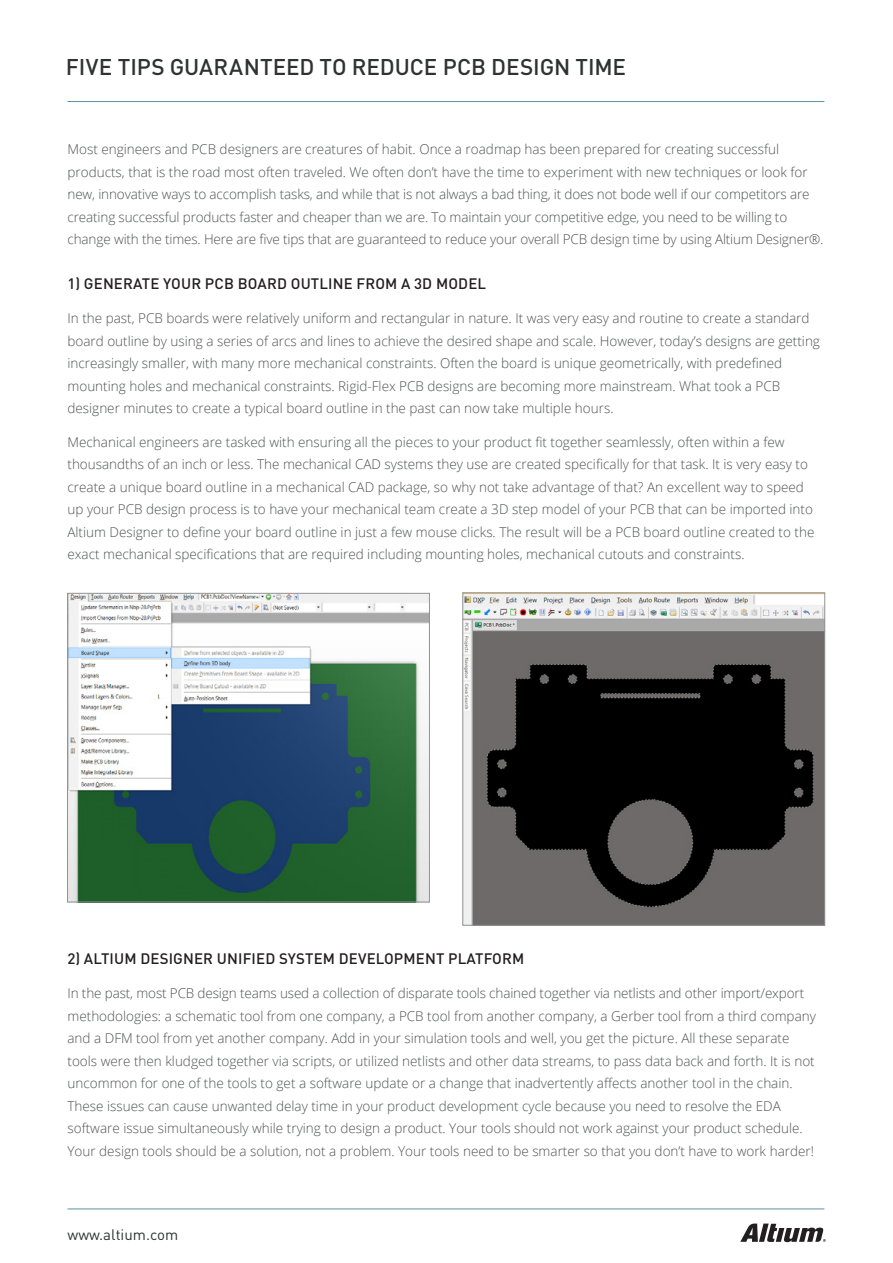
<style>
.page{position:relative;width:893px;height:1263px;background:#fff}
.page>*{position:absolute;margin:0;border:0;box-sizing:border-box;transform-origin:0 0}
.t1{font:500 22.5px "DIN Pro";letter-spacing:-.005em;color:#303232}
.Heading_1{font:500 15px "DIN Pro";letter-spacing:.01em;color:#231f20}
.t2{font:15px "DIN Pro";color:#303232}
.Body_Text{font:300 13.5px/22.5px "Open Sans";color:#4f5151}
</style>
<div class="page">
<hr style="left:68px;top:1208px;width:756px;height:1px;background:#5b93a1">
<hr style="left:68px;top:101px;width:756px;height:1px;background:#5b93a1">
<svg style="left:740px;top:1223px;width:86px;height:19px"></svg>
<img style="left:69px;top:595px;width:359px;height:305px">
<div style="left:67px;top:593px;width:363px;height:309px;border:1px solid #919396"></div>
<img style="left:464px;top:595px;width:359px;height:329px">
<div style="left:462px;top:593px;width:363px;height:333px;border:1px solid #919396"></div>
<h1 class="t1" style="left:66px;top:49px;width:562px">FIVE TIPS GUARANTEED TO REDUCE PCB DESIGN TIME</h1>
<p class="Body_Text" style="left:68px;top:138px;width:757px">Most engineers and PCB designers are creatures of habit. Once a roadmap has been prepared for creating successful products, that is the road most often traveled. We often don’t have the time to experiment with new techniques or look for new, innovative ways to accomplish tasks, and while that is not always a bad thing, it does not bode well if our competitors are creating successful products faster and cheaper than we are. To maintain your competitive edge, you need to be willing to change with the times. Here are five tips that are guaranteed to reduce your overall PCB design time by using Altium Designer®.</p>
<p class="Heading_1" style="left:68px;top:272px;width:420px">1) GENERATE YOUR PCB BOARD OUTLINE FROM A 3D MODEL</p>
<p class="Body_Text" style="left:68px;top:307px;width:754px">In the past, PCB boards were relatively uniform and rectangular in nature. It was very easy and routine to create a standard board outline by using a series of arcs and lines to achieve the desired shape and scale. However, today’s designs are getting increasingly smaller, with many more mechanical constraints. Often the board is unique geometrically, with predefined mounting holes and mechanical constraints. Rigid-Flex PCB designs are becoming more mainstream. What took a PCB designer minutes to create a typical board outline in the past can now take multiple hours.</p>
<p class="Body_Text" style="left:68px;top:430px;width:748px">Mechanical engineers are tasked with ensuring all the pieces to your product fit together seamlessly, often within a few thousandths of an inch or less. The mechanical CAD systems they use are created specifically for that task. It is very easy to create a unique board outline in a mechanical CAD package, so why not take advantage of that? An excellent way to speed up your PCB design process is to have your mechanical team create a 3D step model of your PCB that can be imported into Altium Designer to define your board outline in just a few mouse clicks. The result will be a PCB board outline created to the exact mechanical specifications that are required including mounting holes, mechanical cutouts and constraints.</p>
<p class="Heading_1" style="left:68px;top:947px;width:458px">2) ALTIUM DESIGNER UNIFIED SYSTEM DEVELOPMENT PLATFORM</p>
<p class="Body_Text" style="left:68px;top:982px;width:750px">In the past, most PCB design teams used a collection of disparate tools chained together via netlists and other import/export methodologies: a schematic tool from one company, a PCB tool from another company, a Gerber tool from a third company and a DFM tool from yet another company. Add in your simulation tools and well, you get the picture. All these separate tools were then kludged together via scripts, or utilized netlists and other data streams, to pass data back and forth. It is not uncommon for one of the tools to get a software update or a change that inadvertently affects another tool in the chain.<br>These issues can cause unwanted delay time in your product development cycle because you need to resolve the EDA software issue simultaneously while trying to design a product. Your tools should not work against your product schedule.<br>Your design tools should be a solution, not a problem. Your tools need to be smarter so that you don’t have to work harder!</p>
<p class="t2" style="left:68px;top:1224px;width:112px">www.altium.com</p>
</div>
